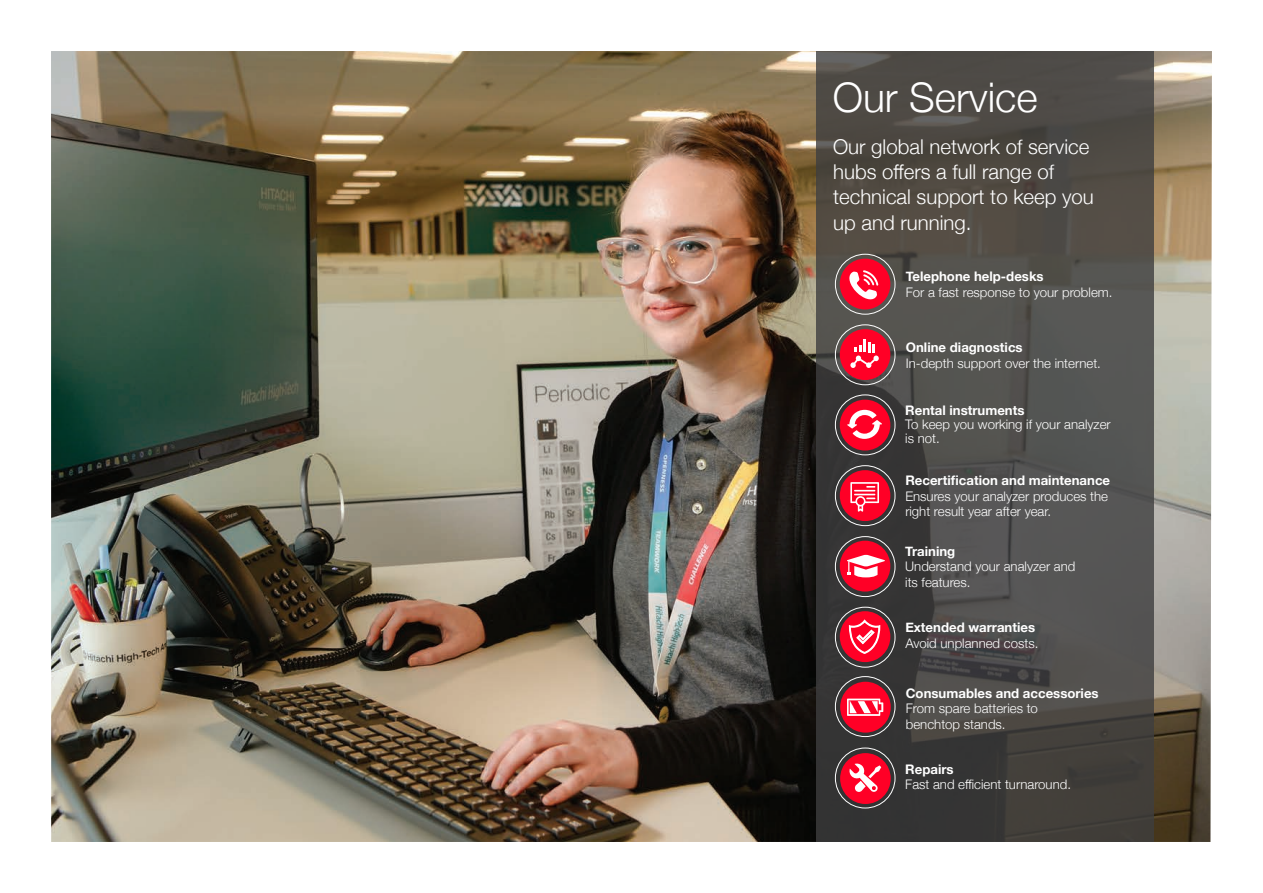
<style>
.page{position:relative;width:1263px;height:893px;background:#fff}
.page>*{position:absolute;margin:0;border:0;box-sizing:border-box;transform-origin:0 0}
.Heading_34_36{font:300 40.8px "Helvetica Neue";color:#fff}
.Para_header_17_21{font:300 20.4px/25.2px "Helvetica Neue";color:#fff}
.Body_10___13{font:300 13.2px/15.6px "Helvetica Neue";color:#fff}
.Body_10___13-2{font:700 13.2px "Helvetica Neue";color:#fff}
</style>
<div class="page">
<img style="left:51px;top:51px;width:1161px;height:791px">
<svg style="left:816px;top:52px;width:337px;height:790px;background:#4c4a47"></svg>
<div style="left:840px;top:259px;width:50px;height:50px;background:#ff0026;border-radius:50%"></div>
<div style="left:835px;top:254px;width:60px;height:60px;border:1px solid #fff;border-radius:50%"></div>
<div style="left:835px;top:325px;width:60px;height:60px;border:1px solid #fff;border-radius:50%"></div>
<div style="left:835px;top:395px;width:60px;height:60px;border:1px solid #fff;border-radius:50%"></div>
<div style="left:835px;top:465px;width:60px;height:61px;border:1px solid #fff;border-radius:50%"></div>
<div style="left:835px;top:536px;width:60px;height:61px;border:1px solid #fff;border-radius:50%"></div>
<div style="left:835px;top:607px;width:60px;height:60px;border:1px solid #fff;border-radius:50%"></div>
<div style="left:835px;top:676px;width:60px;height:61px;border:1px solid #fff;border-radius:50%"></div>
<svg style="left:849px;top:270px;width:29px;height:30px"></svg>
<div style="left:840px;top:541px;width:50px;height:51px;background:#ff0026;border-radius:50%"></div>
<div style="left:840px;top:611px;width:50px;height:51px;background:#ff0026;border-radius:50%"></div>
<svg style="left:848px;top:619px;width:33px;height:35px"></svg>
<div style="left:840px;top:400px;width:50px;height:51px;background:#ff0026;border-radius:50%"></div>
<svg style="left:847px;top:410px;width:35px;height:29px"></svg>
<div style="left:840px;top:682px;width:51px;height:51px;background:#ff0026;border-radius:50%"></div>
<svg style="left:847px;top:699px;width:36px;height:17px"></svg>
<div style="left:835px;top:748px;width:60px;height:60px;border:1px solid #fff;border-radius:50%"></div>
<div style="left:840px;top:753px;width:51px;height:51px;background:#ff0026;border-radius:50%"></div>
<svg style="left:849px;top:763px;width:32px;height:29px"></svg>
<div style="left:840px;top:470px;width:50px;height:51px;background:#ff0026;border-radius:50%"></div>
<svg style="left:850px;top:482px;width:29px;height:30px"></svg>
<div style="left:840px;top:329px;width:50px;height:51px;background:#ff0026;border-radius:50%"></div>
<svg style="left:850px;top:340px;width:29px;height:28px"></svg>
<svg style="left:847px;top:555px;width:38px;height:22px"></svg>
<p class="Heading_34_36" style="left:833px;top:64px;width:206px">Our Service</p>
<p class="Para_header_17_21" style="left:833px;top:133px;width:262px">Our global network of service hubs offers a full range of technical support to keep you up and running.</p>
<p class="Body_10___13-2" style="left:906px;top:266px;width:139px">Telephone help-desks</p>
<p class="Body_10___13" style="left:906px;top:284px;width:208px">For a fast response to your problem.</p>
<p class="Body_10___13-2" style="left:906px;top:337px;width:118px">Online diagnostics</p>
<p class="Body_10___13" style="left:906px;top:354px;width:197px">In-depth support over the internet.</p>
<p class="Body_10___13-2" style="left:905px;top:400px;width:121px">Rental instruments</p>
<p class="Body_10___13" style="left:905px;top:416px;width:207px;line-height:14.2px">To keep you working if your analyzer is not.</p>
<p class="Body_10___13-2" style="left:905px;top:470px;width:206px">Recertification and maintenance</p>
<p class="Body_10___13" style="left:905px;top:487px;width:204px">Ensures your analyzer produces the right result year after year.</p>
<p class="Body_10___13-2" style="left:905px;top:541px;width:52px">Training</p>
<p class="Body_10___13" style="left:905px;top:558px;width:172px">Understand your analyzer and its features.</p>
<p class="Body_10___13-2" style="left:905px;top:617px;width:131px">Extended warranties</p>
<p class="Body_10___13" style="left:905px;top:634px;width:135px">Avoid unplanned costs.</p>
<p class="Body_10___13-2" style="left:906px;top:683px;width:194px">Consumables and accessories</p>
<p class="Body_10___13" style="left:906px;top:700px;width:134px">From spare batteries to benchtop stands.</p>
<p class="Body_10___13-2" style="left:905px;top:759px;width:50px">Repairs</p>
<p class="Body_10___13" style="left:905px;top:776px;width:167px">Fast and efficient turnaround.</p>
</div>
